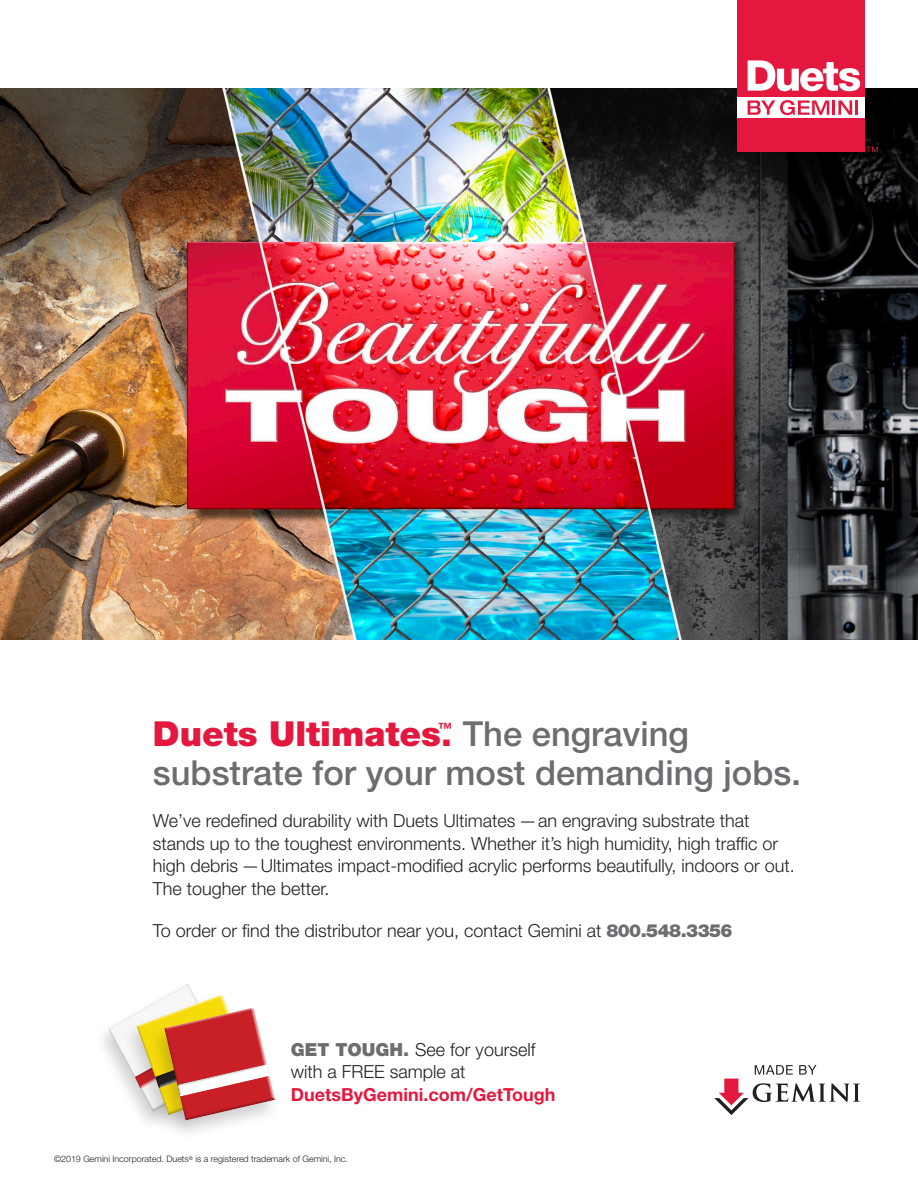
<style>
.page{position:relative;width:918px;height:1188px;background:#fff}
.page>*{position:absolute;margin:0;border:0;box-sizing:border-box;transform-origin:0 0}
.t1{font:500 34.5px/38.7px "Helvetica Neue LT Std";color:#6c6d70}
.t2{font:300 18px/22.5px "Helvetica Neue LT Std";color:#231f20}
.t3{font:700 14.25px "Helvetica Neue LT Std";color:#e4183e}
.t4{font:300 8.85px "Helvetica Neue LT Std";color:#231f20}
.s1{font-weight:900;color:#e4183e}
.s2{font-weight:800;color:#e4183e}
.s3{font-weight:900;color:#6c6d70}
.s4{font-weight:700;color:#e4183e}
</style>
<div class="page">
<img style="left:0;top:89px;width:918px;height:551px">
<div style="left:738px;top:96px;width:127px;height:22px;background:#fff"></div>
<div style="left:738px;top:0;width:127px;height:96px;background:#e4183e"></div>
<div style="left:738px;top:118px;width:127px;height:34px;background:#e4183e"></div>
<svg style="left:748px;top:60px;width:112px;height:31px"></svg>
<svg style="left:748px;top:100px;width:81px;height:15px"></svg>
<hr style="left:832px;top:100px;width:3px;height:15px;background:#e4183e">
<svg style="left:838px;top:100px;width:14px;height:15px"></svg>
<hr style="left:855px;top:100px;width:3px;height:15px;background:#e4183e">
<svg style="left:867px;top:147px;width:11px;height:5px"></svg>
<svg style="left:714px;top:1065px;width:146px;height:50px"></svg>
<div style="left:147px;top:1006px;width:134px;height:135px;background:#231f20;opacity:.2"></div>
<svg style="left:106px;top:983px;width:172px;height:138px"></svg>
<p class="t1" style="left:153px;top:714px;width:650px"><span class="s1">Duets Ultimates</span><span class="s2">.</span> The engraving substrate for your most demanding jobs.</p>
<p class="t3" style="left:438px;top:719px;width:16px">™</p>
<p class="t2" style="left:153px;top:809px;width:643px">We’ve redefined durability with Duets Ultimates — an engraving substrate that stands up to the toughest environments. Whether it’s high humidity, high traffic or high debris — Ultimates impact-modified acrylic performs beautifully, indoors or out.<br>The tougher the better.</p>
<p class="t2" style="left:153px;top:919px;width:581px">To order or find the distributor near you, contact Gemini at <span class="s3">800.548.3356</span></p>
<p class="t2" style="left:291px;top:1038px;width:266px"><span class="s3">GET TOUGH.</span> See for yourself with a FREE sample at<br><span class="s4">DuetsByGemini.com/GetTough</span></p>
<p class="t4" style="left:54px;top:1154px;width:295px">©2019 Gemini Incorporated. Duets<sup>®</sup> is a registered trademark of Gemini, Inc.</p>
</div>
